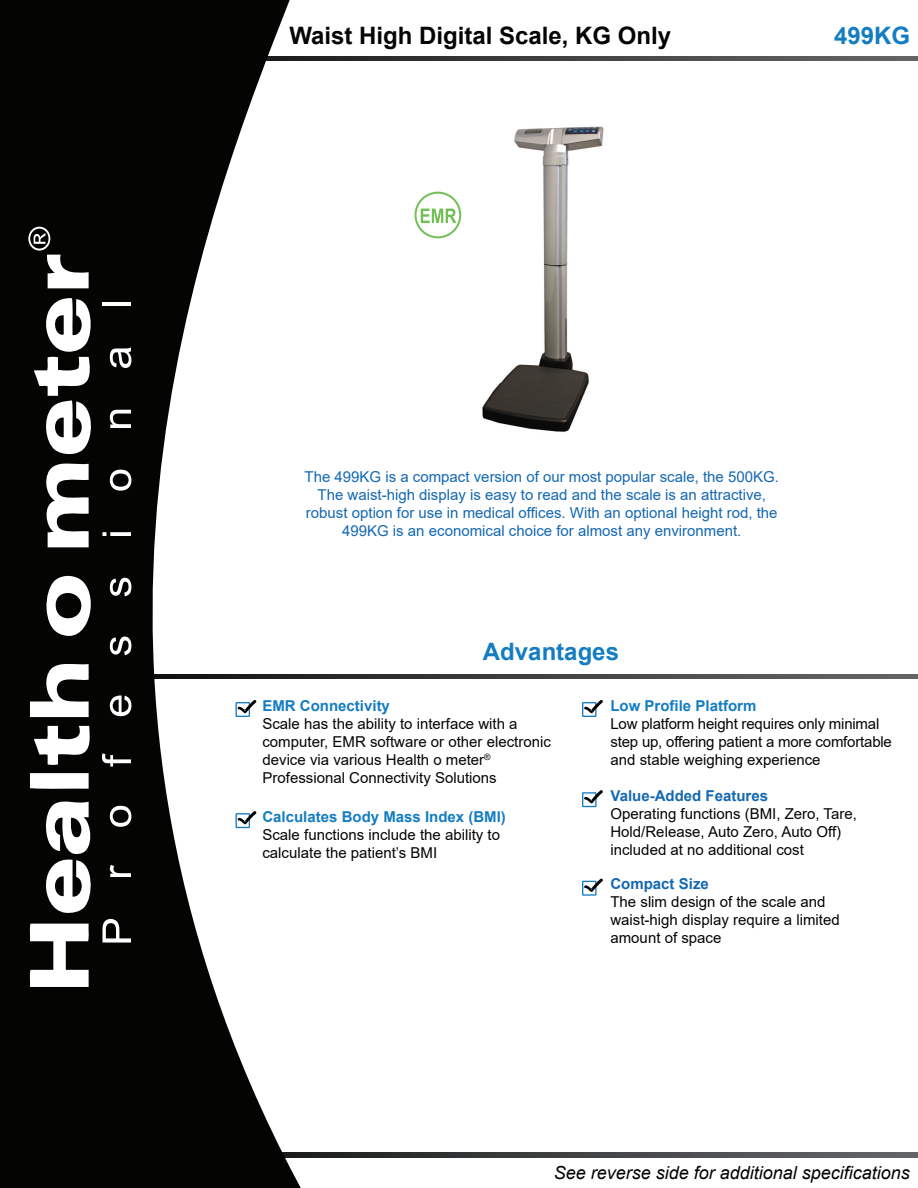
<style>
.page{position:relative;width:918px;height:1188px;background:#fff}
.page>*{position:absolute;margin:0;border:0;box-sizing:border-box;transform-origin:0 0}
.t1{font:700 24px "Arial";color:#040503}
.t2{font:700 24px "Arial";color:#147dc2}
.t3{font:italic 18px "Arial";color:#040503}
.t4{font:15px/18px "Arial";color:#040503}
.t5{font:15px/18px "Arial";color:#1468b2;text-align:center}
.t6{font:700 15px "Arial";color:#147dc2}
.t7{font:700 15px "Arial";color:#1468b2}
</style>
<div class="page">
<svg style="left:310px;top:56px;width:608px;height:5px;background:#444546"></svg>
<svg style="left:310px;top:674px;width:608px;height:5px;background:#464748"></svg>
<svg style="left:310px;top:1153px;width:608px;height:4px;background:#434445"></svg>
<svg style="left:0;top:0;width:310px;height:1188px;fill:#040503"></svg>
<svg style="left:29px;top:924px;width:60px;height:63px"></svg>
<svg style="left:30px;top:773px;width:59px;height:16px"></svg>
<svg style="left:30px;top:661px;width:59px;height:56px"></svg>
<svg style="left:34px;top:726px;width:57px;height:39px"></svg>
<svg style="left:38px;top:798px;width:56px;height:115px"></svg>
<svg style="left:46px;top:574px;width:54px;height:74px"></svg>
<svg style="left:42px;top:461px;width:47px;height:86px"></svg>
<svg style="left:34px;top:296px;width:61px;height:159px"></svg>
<svg style="left:28px;top:227px;width:61px;height:61px"></svg>
<svg style="left:102px;top:919px;width:29px;height:24px"></svg>
<svg style="left:110px;top:865px;width:21px;height:12px"></svg>
<svg style="left:110px;top:806px;width:21px;height:21px"></svg>
<svg style="left:102px;top:753px;width:29px;height:14px"></svg>
<svg style="left:110px;top:696px;width:21px;height:20px"></svg>
<svg style="left:110px;top:637px;width:21px;height:18px"></svg>
<svg style="left:110px;top:578px;width:21px;height:18px"></svg>
<svg style="left:110px;top:532px;width:21px;height:4px"></svg>
<svg style="left:102px;top:532px;width:4px;height:4px"></svg>
<svg style="left:110px;top:470px;width:21px;height:21px"></svg>
<svg style="left:110px;top:410px;width:21px;height:18px"></svg>
<svg style="left:110px;top:347px;width:21px;height:21px"></svg>
<hr style="left:102px;top:302px;width:29px;height:4px;background:#fff">
<svg style="left:236px;top:699px;width:21px;height:18px"></svg>
<svg style="left:582px;top:790px;width:21px;height:17px"></svg>
<svg style="left:582px;top:878px;width:21px;height:18px"></svg>
<svg style="left:582px;top:700px;width:21px;height:17px"></svg>
<svg style="left:236px;top:810px;width:21px;height:18px"></svg>
<svg style="left:415px;top:192px;width:46px;height:46px"></svg>
<img style="left:482px;top:126px;width:122px;height:306px">
<h1 class="t1" style="left:289px;top:19px;width:383px">Waist High Digital Scale, KG Only</h1>
<h1 class="t2" style="left:834px;top:19px;width:78px">499KG</h1>
<p class="t5" style="left:305px;top:468px;width:476px">The 499KG is a compact version of our most popular scale, the 500KG.<br>The waist-high display is easy to read and the scale is an attractive, robust option for use in medical offices. With an optional height rod, the 499KG is an economical choice for almost any environment.</p>
<h1 class="t2" style="left:483px;top:635px;width:138px">Advantages</h1>
<p class="t6" style="left:262px;top:695px;width:129px">EMR Connectivity</p>
<p class="t4" style="left:262px;top:714px;width:290px">Scale has the ability to interface with a computer, EMR software or other electronic device via various Health o meter<sup>® </sup>Professional Connectivity Solutions</p>
<p class="t6" style="left:262px;top:806px;width:245px">Calculates Body Mass Index (BMI)</p>
<p class="t4" style="left:262px;top:825px;width:239px">Scale functions include the ability to calculate the patient’s BMI</p>
<p class="t6" style="left:610px;top:695px;width:147px">Low Profile Platform</p>
<p class="t4" style="left:610px;top:714px;width:283px">Low platform height requires only minimal step up, offering patient a more comfortable and stable weighing experience</p>
<p class="t7" style="left:610px;top:785px;width:159px">Value-Added Features</p>
<p class="t4" style="left:610px;top:804px;width:248px">Operating functions (BMI, Zero, Tare,<br>Hold/Release, Auto Zero, Auto Off) included at no additional cost</p>
<p class="t7" style="left:610px;top:874px;width:100px">Compact Size</p>
<p class="t4" style="left:610px;top:893px;width:231px">The slim design of the scale and waist-high display require a limited amount of space</p>
<p class="t3" style="left:554px;top:1161px;width:358px">See reverse side for additional specifications</p>
</div>
